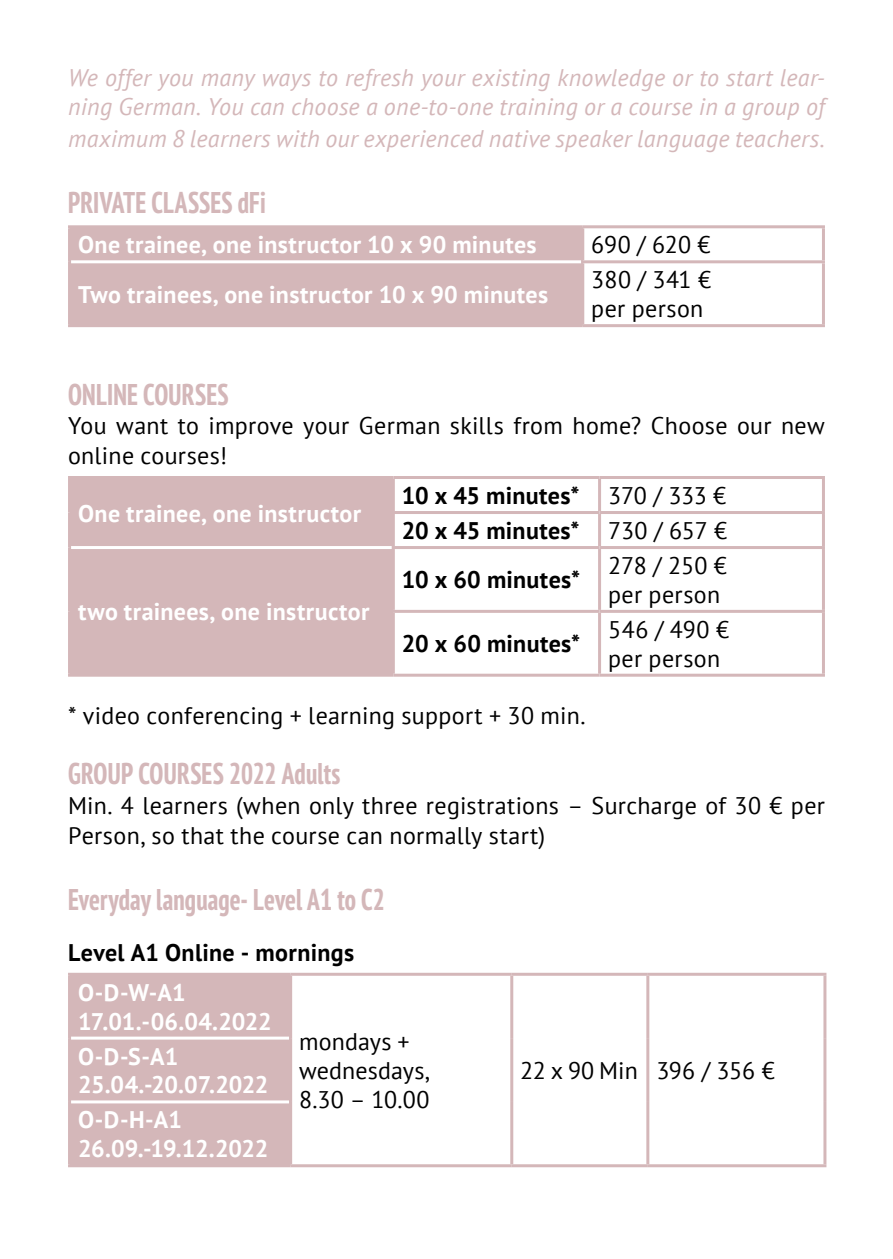
<style>
.page{position:relative;width:893px;height:1259px;background:#fff}
.page>*{position:absolute;margin:0;border:0;box-sizing:border-box;transform-origin:0 0}
.t1{font:700 condensed 30px "PT Sans Pro";letter-spacing:.005em;color:#d4b7b9}
.t2{font:24px/28.8px "PT Sans";letter-spacing:.015em;color:#000}
.t3{font:italic 24px/28.8px "PT Sans";letter-spacing:.015em;color:#d4b7b9}
.t4{font:700 24px "PT Sans";letter-spacing:.015em;color:#fff}
.t5{font:700 24px/35.1px "PT Sans";letter-spacing:.015em;color:#000}
.t6{font:700 24px/28.8px "PT Sans";letter-spacing:-.005em;color:#fff}
.t7{font:700 24px/28.8px "PT Sans";letter-spacing:-.01em;color:#fff}
.t8{font:700 24px/28.8px "PT Sans";letter-spacing:-.015em;color:#fff}
.t9{font:24px "PT Sans";letter-spacing:-.005em;color:#000}
.s1{font-weight:400}
</style>
<div class="page">
<div style="left:71px;top:228px;width:510px;height:96px;background:#d4b7b9"></div>
<hr style="left:71px;top:260px;width:510px;height:3px;background:#fff">
<hr style="left:68px;top:228px;width:3px;height:34px;background:#d4b7b9">
<hr style="left:68px;top:225px;width:515px;height:3px;background:#d4b7b9">
<hr style="left:581px;top:228px;width:3px;height:32px;background:#d4b7b9">
<hr style="left:583px;top:225px;width:242px;height:3px;background:#d4b7b9">
<hr style="left:822px;top:228px;width:3px;height:32px;background:#d4b7b9">
<hr style="left:68px;top:262px;width:3px;height:62px;background:#d4b7b9">
<hr style="left:68px;top:324px;width:515px;height:3px;background:#d4b7b9">
<hr style="left:581px;top:263px;width:3px;height:61px;background:#d4b7b9">
<hr style="left:581px;top:260px;width:244px;height:3px;background:#d4b7b9">
<hr style="left:822px;top:263px;width:3px;height:61px;background:#d4b7b9">
<hr style="left:583px;top:324px;width:242px;height:3px;background:#d4b7b9">
<div style="left:71px;top:479px;width:321px;height:194px;background:#d4b7b9"></div>
<hr style="left:71px;top:546px;width:321px;height:3px;background:#fff">
<hr style="left:68px;top:479px;width:3px;height:33px;background:#d4b7b9">
<hr style="left:68px;top:512px;width:3px;height:35px;background:#d4b7b9">
<hr style="left:68px;top:476px;width:325px;height:3px;background:#d4b7b9">
<hr style="left:392px;top:479px;width:3px;height:32px;background:#d4b7b9">
<hr style="left:393px;top:476px;width:207px;height:3px;background:#d4b7b9">
<hr style="left:598px;top:479px;width:3px;height:32px;background:#d4b7b9">
<hr style="left:600px;top:476px;width:225px;height:3px;background:#d4b7b9">
<hr style="left:822px;top:479px;width:3px;height:32px;background:#d4b7b9">
<hr style="left:392px;top:514px;width:3px;height:32px;background:#d4b7b9">
<hr style="left:392px;top:511px;width:208px;height:3px;background:#d4b7b9">
<hr style="left:598px;top:514px;width:3px;height:32px;background:#d4b7b9">
<hr style="left:600px;top:511px;width:225px;height:3px;background:#d4b7b9">
<hr style="left:822px;top:514px;width:3px;height:32px;background:#d4b7b9">
<hr style="left:68px;top:547px;width:3px;height:64px;background:#d4b7b9">
<hr style="left:68px;top:611px;width:3px;height:62px;background:#d4b7b9">
<hr style="left:392px;top:549px;width:3px;height:61px;background:#d4b7b9">
<hr style="left:392px;top:546px;width:208px;height:3px;background:#d4b7b9">
<hr style="left:598px;top:549px;width:3px;height:61px;background:#d4b7b9">
<hr style="left:600px;top:546px;width:225px;height:3px;background:#d4b7b9">
<hr style="left:822px;top:549px;width:3px;height:61px;background:#d4b7b9">
<hr style="left:68px;top:673px;width:325px;height:3px;background:#d4b7b9">
<hr style="left:392px;top:613px;width:3px;height:60px;background:#d4b7b9">
<hr style="left:392px;top:610px;width:208px;height:3px;background:#d4b7b9">
<hr style="left:393px;top:673px;width:207px;height:3px;background:#d4b7b9">
<hr style="left:598px;top:613px;width:3px;height:60px;background:#d4b7b9">
<hr style="left:600px;top:610px;width:225px;height:3px;background:#d4b7b9">
<hr style="left:822px;top:613px;width:3px;height:60px;background:#d4b7b9">
<hr style="left:600px;top:673px;width:225px;height:3px;background:#d4b7b9">
<div style="left:71px;top:975px;width:218px;height:189px;background:#d4b7b9"></div>
<hr style="left:71px;top:1036px;width:218px;height:3px;background:#fff">
<hr style="left:71px;top:1100px;width:218px;height:3px;background:#fff">
<hr style="left:68px;top:975px;width:3px;height:63px;background:#d4b7b9">
<hr style="left:68px;top:972px;width:223px;height:3px;background:#d4b7b9">
<hr style="left:289px;top:975px;width:3px;height:63px;background:#d4b7b9">
<hr style="left:291px;top:972px;width:221px;height:3px;background:#d4b7b9">
<hr style="left:510px;top:975px;width:3px;height:63px;background:#d4b7b9">
<hr style="left:510px;top:1038px;width:3px;height:64px;background:#d4b7b9">
<hr style="left:510px;top:1102px;width:3px;height:62px;background:#d4b7b9">
<hr style="left:512px;top:972px;width:136px;height:3px;background:#d4b7b9">
<hr style="left:646px;top:975px;width:3px;height:63px;background:#d4b7b9">
<hr style="left:646px;top:1038px;width:3px;height:64px;background:#d4b7b9">
<hr style="left:646px;top:1102px;width:3px;height:62px;background:#d4b7b9">
<hr style="left:648px;top:972px;width:178px;height:3px;background:#d4b7b9">
<hr style="left:823px;top:975px;width:3px;height:63px;background:#d4b7b9">
<hr style="left:823px;top:1038px;width:3px;height:64px;background:#d4b7b9">
<hr style="left:823px;top:1102px;width:3px;height:62px;background:#d4b7b9">
<hr style="left:68px;top:1038px;width:3px;height:64px;background:#d4b7b9">
<hr style="left:289px;top:1038px;width:3px;height:64px;background:#d4b7b9">
<hr style="left:68px;top:1102px;width:3px;height:62px;background:#d4b7b9">
<hr style="left:68px;top:1164px;width:223px;height:3px;background:#d4b7b9">
<hr style="left:289px;top:1102px;width:3px;height:62px;background:#d4b7b9">
<hr style="left:291px;top:1164px;width:221px;height:3px;background:#d4b7b9">
<hr style="left:512px;top:1164px;width:136px;height:3px;background:#d4b7b9">
<hr style="left:648px;top:1164px;width:178px;height:3px;background:#d4b7b9">
<p class="t3" style="left:68px;top:63px;width:758px">We offer you many ways to refresh your existing knowledge or to start lear&shy;ning German. You can choose a one-to-one training or a course in a group of</p>
<p class="t3" style="left:68px;top:124px;width:758px">maximum 8 learners with our experienced native speaker language teachers.</p>
<p class="t1" style="left:68px;top:183px;width:199px">PRIVATE CLASSES dFi</p>
<p class="t4" style="left:78px;top:229px;width:460px">One trainee, one instructor 10 x 90 minutes</p>
<p class="t2" style="left:591px;top:230px;width:121px">690 / 620 €</p>
<p class="t4" style="left:78px;top:278px;width:472px">Two trainees, one instructor 10 x 90 minutes</p>
<p class="t2" style="left:591px;top:265px;width:121px">380 / 341 € per person</p>
<p class="t1" style="left:68px;top:375px;width:162px">ONLINE COURSES</p>
<p class="t2" style="left:68px;top:410px;width:758px;line-height:30px">You want to improve your German skills from home? Choose our new online courses!</p>
<p class="t4" style="left:78px;top:497px;width:285px">One trainee, one instructor</p>
<p class="t4" style="left:78px;top:596px;width:293px">two trainees, one instructor</p>
<p class="t5" style="left:402px;top:477px;width:327px">10 x 45 minutes* <span class="s1">370 / 333 €<br></span>20 x 45 minutes* <span class="s1">730 / 657 €</span></p>
<p class="t5" style="left:402px;top:562px;width:180px">10 x 60 minutes*</p>
<p class="t5" style="left:402px;top:626px;width:180px">20 x 60 minutes*</p>
<p class="t2" style="left:608px;top:551px;width:120px">278 / 250 € per person</p>
<p class="t2" style="left:608px;top:614px;width:122px">546 / 490 € per person</p>
<p class="t2" style="left:68px;top:700px;width:519px">* video conferencing + learning support + 30 min.</p>
<p class="t1" style="left:68px;top:753px;width:274px">GROUP COURSES 2022 Adults</p>
<p class="t2" style="left:68px;top:789px;width:758px;line-height:30px">Min. 4 learners (when only three registrations – Surcharge of 30 € per<br>Person, so that the course can normally start)</p>
<p class="t1" style="left:68px;top:880px;width:319px">Everyday language- Level A1 to C2</p>
<p class="t5" style="left:68px;top:934px;width:288px">Level A1 Online - mornings</p>
<p class="t6" style="left:78px;top:977px;width:195px">O-D-W-A1<br>17.01.-06.04.2022</p>
<p class="t2" style="left:299px;top:1026px;width:132px">mondays + wednesdays,<br>8.30 – 10.00</p>
<p class="t7" style="left:78px;top:1041px;width:192px">O-D-S-A1<br>25.04.-20.07.2022</p>
<p class="t8" style="left:78px;top:1105px;width:192px">O-D-H-A1<br>26.09.-19.12.2022</p>
<p class="t9" style="left:520px;top:1055px;width:256px">22 x 90 Min 396 / 356 €</p>
</div>
